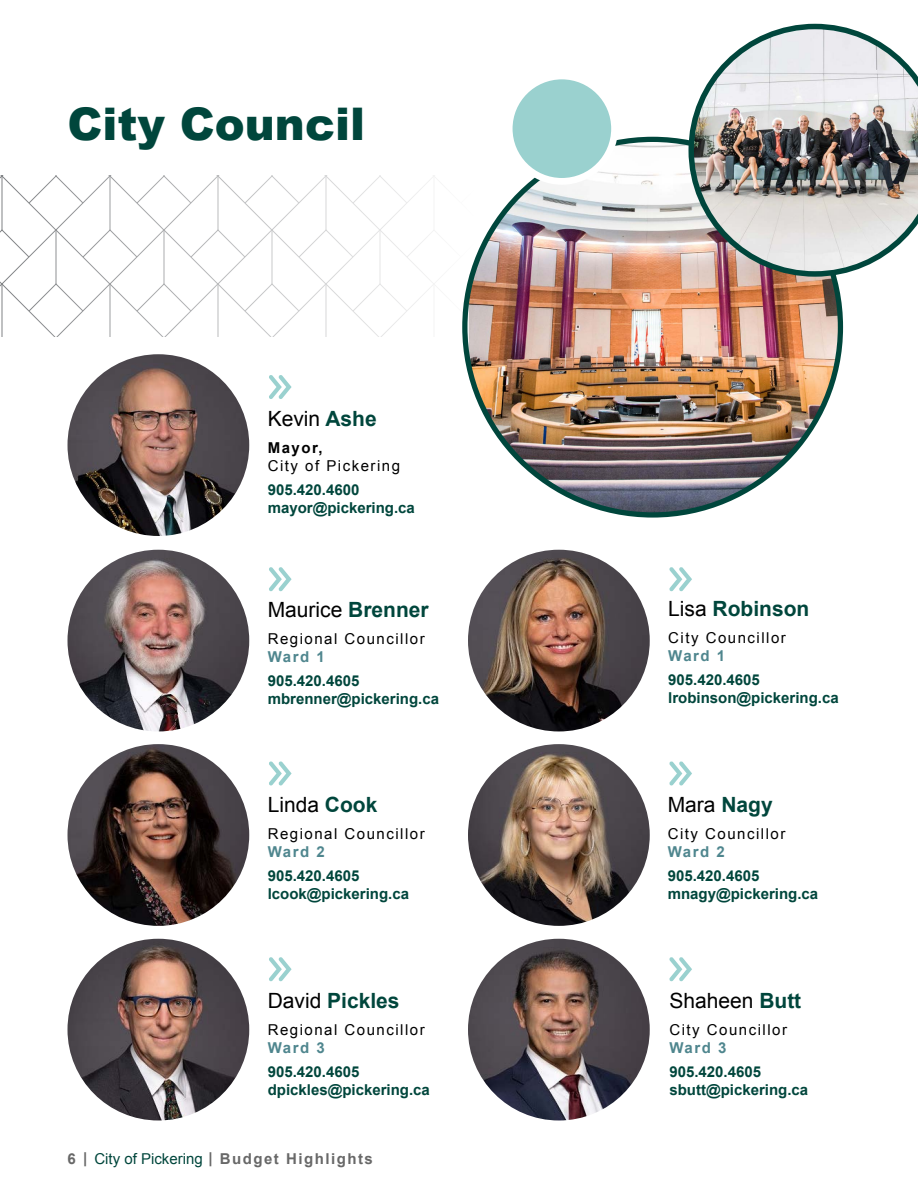
<style>
.page{position:relative;width:918px;height:1188px;background:#fff}
.page>*{position:absolute;margin:0;border:0;box-sizing:border-box;transform-origin:0 0}
.t1{font:900 45px "Arial";color:#00463c}
.t2{font:21px "Arial";color:#000}
.t3{font:700 21px "Arial";color:#00463c}
.t4{font:700 15px "Arial";color:#00463c}
.t5{font:15px/18px "Arial";letter-spacing:.1em;color:#000}
.t6{font:700 15px "Arial";letter-spacing:.1em;color:#686868}
.s1{font-weight:700;color:#00463c}
.s2{font-weight:700}
.s3{font-weight:700;color:#4f868e}
.s4{font-weight:400;color:#000}
.s5{font-weight:400;color:#00463c}
</style>
<div class="page">
<svg style="left:0;top:175px;width:844px;height:162px"></svg>
<img style="left:68px;top:354px;width:181px;height:182px;border-radius:91px">
<img style="left:68px;top:550px;width:181px;height:181px;border-radius:91px">
<img style="left:468px;top:550px;width:182px;height:181px;border-radius:91px">
<img style="left:68px;top:744px;width:181px;height:182px;border-radius:91px">
<img style="left:468px;top:744px;width:182px;height:182px;border-radius:91px">
<img style="left:68px;top:939px;width:181px;height:181px;border-radius:91px">
<img style="left:468px;top:939px;width:182px;height:181px;border-radius:91px">
<img style="left:469px;top:139px;width:369px;height:373px">
<img style="left:689px;top:24px;width:229px;height:253px">
<div style="left:509px;top:76px;width:106px;height:105px;background:#9ad1cf;border-radius:50%"></div>
<div style="left:506px;top:73px;width:112px;height:112px;border:7px solid #fff;border-radius:50%"></div>
<svg style="left:269px;top:375px;width:23px;height:24px"></svg>
<svg style="left:269px;top:567px;width:23px;height:24px"></svg>
<svg style="left:669px;top:567px;width:23px;height:24px"></svg>
<svg style="left:269px;top:761px;width:23px;height:24px"></svg>
<svg style="left:669px;top:761px;width:23px;height:24px"></svg>
<svg style="left:269px;top:957px;width:23px;height:24px"></svg>
<svg style="left:669px;top:957px;width:23px;height:24px"></svg>
<h1 class="t1" style="left:68px;top:91px;width:299px">City Council</h1>
<p class="t2" style="left:268px;top:404px;width:110px">Kevin <span class="s1">Ashe</span></p>
<p class="t5" style="left:268px;top:438px;width:134px"><span class="s2">Mayor,<br></span>City of Pickering</p>
<p class="t4" style="left:268px;top:479px;width:93px">905.420.4600</p>
<p class="t4" style="left:268px;top:497px;width:149px">mayor@pickering.ca</p>
<p class="t2" style="left:268px;top:596px;width:163px">Maurice <span class="s1">Brenner</span></p>
<p class="t5" style="left:268px;top:630px;width:159px">Regional Councillor<br><span class="s3">Ward 1</span></p>
<p class="t4" style="left:268px;top:671px;width:93px">905.420.4605</p>
<p class="t4" style="left:268px;top:689px;width:173px">mbrenner@pickering.ca</p>
<p class="t2" style="left:268px;top:790px;width:111px">Linda <span class="s1">Cook</span></p>
<p class="t5" style="left:268px;top:824px;width:159px">Regional Councillor<br><span class="s3">Ward 2</span></p>
<p class="t4" style="left:268px;top:865px;width:93px">905.420.4605</p>
<p class="t4" style="left:268px;top:883px;width:143px">lcook@pickering.ca</p>
<p class="t3" style="left:268px;top:986px;width:133px"><span class="s4">David</span> Pickles</p>
<p class="t5" style="left:268px;top:1020px;width:159px">Regional Councillor<br><span class="s3">Ward 3</span></p>
<p class="t4" style="left:268px;top:1061px;width:93px">905.420.4605</p>
<p class="t4" style="left:268px;top:1079px;width:164px">dpickles@pickering.ca</p>
<p class="t6" style="left:68px;top:1149px;width:307px">6 | <span class="s5">City of Pickering</span> | Budget Highlights</p>
<p class="t3" style="left:668px;top:594px;width:143px"><span class="s4">Lisa</span> Robinson</p>
<p class="t5" style="left:668px;top:629px;width:119px">City Councillor<br><span class="s3">Ward 1</span></p>
<p class="t4" style="left:668px;top:669px;width:93px">905.420.4605</p>
<p class="t4" style="left:668px;top:687px;width:172px">lrobinson@pickering.ca</p>
<p class="t2" style="left:668px;top:791px;width:107px">Mara <span class="s1">Nagy</span></p>
<p class="t5" style="left:668px;top:825px;width:119px">City Councillor<br><span class="s3">Ward 2</span></p>
<p class="t4" style="left:668px;top:865px;width:93px">905.420.4605</p>
<p class="t4" style="left:668px;top:883px;width:152px">mnagy@pickering.ca</p>
<p class="t2" style="left:669px;top:986px;width:133px">Shaheen <span class="s1">Butt</span></p>
<p class="t5" style="left:669px;top:1020px;width:119px">City Councillor<br><span class="s3">Ward 3</span></p>
<p class="t4" style="left:669px;top:1061px;width:93px">905.420.4605</p>
<p class="t4" style="left:669px;top:1079px;width:140px">sbutt@pickering.ca</p>
</div>
